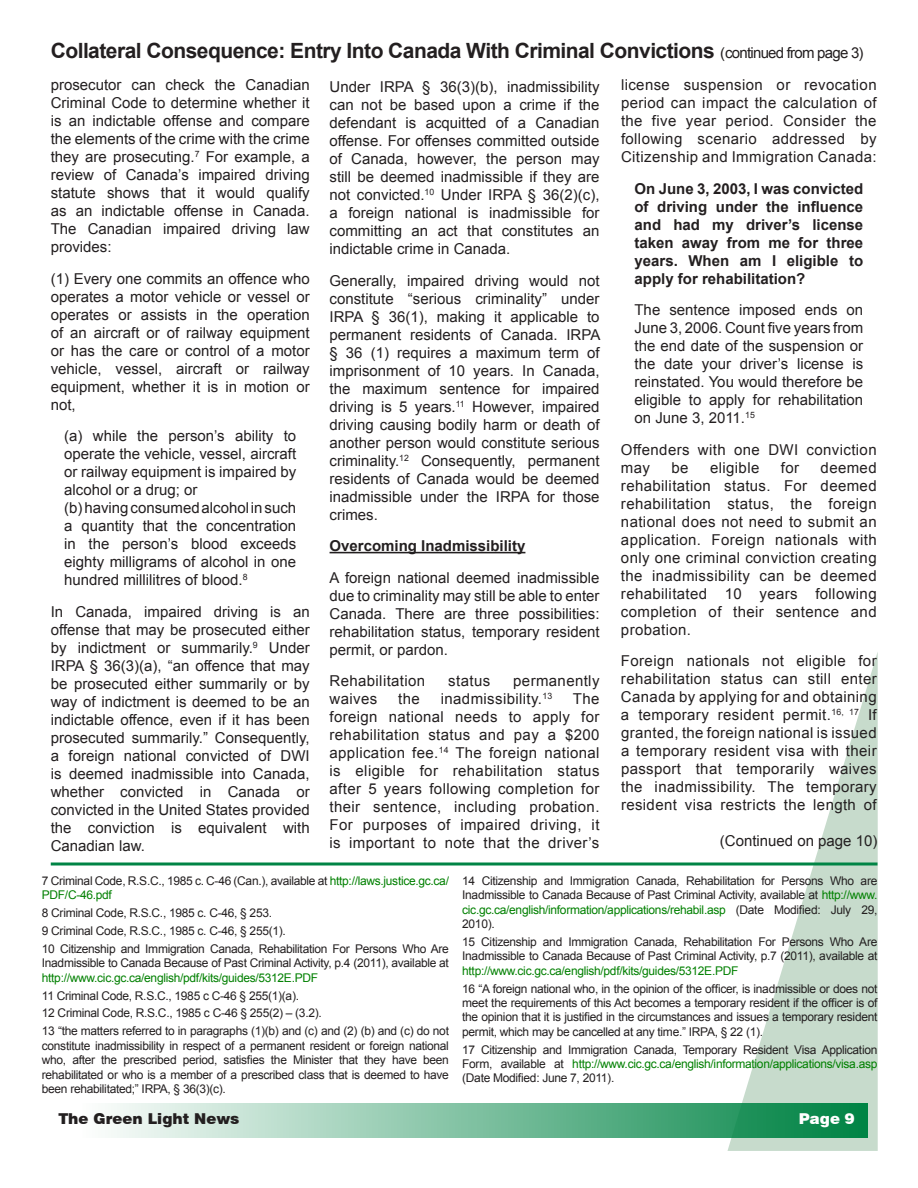
<style>
.page{position:relative;width:918px;height:1188px;background:#fff}
.page>*{position:absolute;margin:0;border:0;box-sizing:border-box;transform-origin:0 0}
.t1{font:700 21px "Arial";letter-spacing:-.025em;color:#231f20}
.t2{font:15px/18px "Arial";color:#231f20;text-align:justify}
.t3{font:700 15px/18px "Arial";color:#231f20;text-align:justify}
.t4{font:15px/18px "Arial";letter-spacing:.025em;color:#231f20}
.t5{font:900 15px "Swiss 721 BT";color:#231f20}
.t6{font:900 15px "Swiss 721 BT";color:#fff}
.t7{font:12px/14.4px "Arial";letter-spacing:-.025em;color:#231f20;text-align:justify}
.s1{font-weight:400;font-size:15px}
.s2{font-weight:700}
.s3{color:#008000}
</style>
<div class="page">
<svg style="left:728px;top:652px;width:150px;height:499px"></svg>
<div style="left:82px;top:1103px;width:786px;height:35px;background:linear-gradient(to right,#fffefe,#008242)"></div>
<hr style="left:330px;top:552px;width:195px;height:1px;background:#231f20">
<svg style="left:51px;top:862px;width:826px;height:4px;background:#3ea172"></svg>
<p class="t1" style="left:51px;top:36px;width:814px">Collateral Consequence: Entry Into Canada With Criminal Convictions <span class="s1">(continued from page 3)</span></p>
<p class="t2" style="left:51px;top:76px;width:260px">prosecutor can check the Canadian Criminal Code to determine whether it is an indictable offense and compare the elements of the crime with the crime they are prosecuting.<sup>7</sup> For example, a review of Canada’s impaired driving statute shows that it would qualify as an indictable offense in Canada.<br>The Canadian impaired driving law provides:</p>
<p class="t2" style="left:51px;top:270px;width:260px">(1) Every one commits an offence who operates a motor vehicle or vessel or operates or assists in the operation of an aircraft or of railway equipment or has the care or control of a motor vehicle, vessel, aircraft or railway equipment, whether it is in motion or not,</p>
<p class="t2" style="left:64px;top:427px;width:233px;text-align:left">(a) while the person’s ability to operate the vehicle, vessel, aircraft or railway equipment is impaired by alcohol or a drug; or<br>(b) having consumed alcohol in such a quantity that the concentration in the person’s blood exceeds eighty milligrams of alcohol in one hundred millilitres of blood.<sup>8</sup></p>
<p class="t2" style="left:51px;top:603px;width:260px">In Canada, impaired driving is an offense that may be prosecuted either by indictment or summarily.<sup>9</sup> Under IRPA § 36(3)(a), “an offence that may be prosecuted either summarily or by way of indictment is deemed to be an indictable offence, even if it has been prosecuted summarily.” Consequently, a foreign national convicted of DWI is deemed inadmissible into Canada, whether convicted in Canada or convicted in the United States provided the conviction is equivalent with Canadian law.</p>
<p class="t2" style="left:330px;top:78px;width:272px">Under IRPA § 36(3)(b), inadmissibility can not be based upon a crime if the defendant is acquitted of a Canadian offense. For offenses committed outside of Canada, however, the person may still be deemed inadmissible if they are not convicted.<sup>10</sup> Under IRPA § 36(2)(c), a foreign national is inadmissible for committing an act that constitutes an indictable crime in Canada.</p>
<p class="t2" style="left:330px;top:271px;width:272px">Generally, impaired driving would not constitute “serious criminality” under IRPA § 36(1), making it applicable to permanent residents of Canada. IRPA § 36 (1) requires a maximum term of imprisonment of 10 years. In Canada, the maximum sentence for impaired driving is 5 years.<sup>11</sup> However, impaired driving causing bodily harm or death of another person would constitute serious criminality.<sup>12</sup> Consequently, permanent residents of Canada would be deemed inadmissible under the IRPA for those crimes.</p>
<p class="t2" style="left:330px;top:530px;width:271px;line-height:31.5px"><span class="s2">Overcoming Inadmissibility<br></span>A foreign national deemed inadmissible</p>
<p class="t2" style="left:330px;top:586px;width:271px">due to criminality may still be able to enter Canada. There are three possibilities: rehabilitation status, temporary resident permit, or pardon.</p>
<p class="t4" style="left:330px;top:672px;width:97px">Rehabilitation</p>
<p class="t2" style="left:448px;top:672px;width:43px">status</p>
<p class="t4" style="left:513px;top:672px;width:88px">permanently</p>
<p class="t2" style="left:330px;top:690px;width:49px">waives</p>
<p class="t2" style="left:398px;top:690px;width:23px">the</p>
<p class="t4" style="left:441px;top:690px;width:113px">inadmissibility.<sup>13</sup></p>
<p class="t2" style="left:330px;top:690px;width:271px;text-indent:243px">The foreign national needs to apply for rehabilitation status and pay a $200 application fee.<sup>14</sup> The foreign national is eligible for rehabilitation status after 5 years following completion for their sentence, including probation.<br>For purposes of impaired driving, it is important to note that the driver’s</p>
<p class="t2" style="left:621px;top:76px;width:257px">license suspension or revocation period can impact the calculation of the five year period. Consider the following scenario addressed by Citizenship and Immigration Canada:</p>
<p class="t3" style="left:635px;top:180px;width:230px">On June 3, 2003, I was convicted of driving under the influence and had my driver’s license taken away from me for three years. When am I eligible to apply for rehabilitation?</p>
<p class="t2" style="left:635px;top:301px;width:230px">The sentence imposed ends on June 3, 2006. Count five years from the end date of the suspension or the date your driver’s license is reinstated. You would therefore be eligible to apply for rehabilitation on June 3, 2011.<sup>15</sup></p>
<p class="t4" style="left:621px;top:441px;width:257px">Offenders with one DWI conviction may</p>
<p class="t2" style="left:672px;top:459px;width:19px">be</p>
<p class="t4" style="left:710px;top:459px;width:51px">eligible</p>
<p class="t2" style="left:781px;top:459px;width:20px">for</p>
<p class="t2" style="left:621px;top:459px;width:257px;text-indent:200px">deemed rehabilitation status. For deemed rehabilitation status, the foreign national does not need to submit an application. Foreign nationals with only one criminal conviction creating the inadmissibility can be deemed rehabilitated 10 years following completion of their sentence and probation.</p>
<p class="t2" style="left:621px;top:652px;width:257px">Foreign nationals not eligible for rehabilitation status can still enter Canada by applying for and obtaining a temporary resident permit.<sup>16,</sup> <sup>17</sup> If granted, the foreign national is issued a temporary resident visa with their passport that temporarily waives the inadmissibility. The temporary resident visa restricts the length of</p>
<p class="t2" style="left:720px;top:831px;width:159px">(Continued on page 10)</p>
<p class="t7" style="left:42px;top:873px;width:409px">7 Criminal Code, R.S.C., 1985 c. C-46 (Can.), available at <span class="s3">http://laws.justice.gc.ca/<br>PDF/C-46.pdf</span></p>
<p class="t7" style="left:42px;top:904px;width:409px;line-height:17.9px;text-align:left">8 Criminal Code, R.S.C., 1985 c. C-46, § 253.<br>9 Criminal Code, R.S.C., 1985 c. C-46, § 255(1).<br>10 Citizenship and Immigration Canada, Rehabilitation For Persons Who Are</p>
<p class="t7" style="left:42px;top:956px;width:409px">Inadmissible to Canada Because of Past Criminal Activity, p.4 (2011), available at <span class="s3">http://www.cic.gc.ca/english/pdf/kits/guides/5312E.PDF</span></p>
<p class="t7" style="left:42px;top:986px;width:409px;line-height:17.9px;text-align:left">11 Criminal Code, R.S.C., 1985 c C-46 § 255(1)(a).<br>12 Criminal Code, R.S.C., 1985 c C-46 § 255(2) – (3.2).<br>13 “the matters referred to in paragraphs (1)(b) and (c) and (2) (b) and (c) do not</p>
<p class="t7" style="left:42px;top:1038px;width:409px">constitute inadmissibility in respect of a permanent resident or foreign national who, after the prescribed period, satisfies the Minister that they have been rehabilitated or who is a member of a prescribed class that is deemed to have been rehabilitated;” IRPA, § 36(3)(c).</p>
<p class="t7" style="left:462px;top:873px;width:417px">14 Citizenship and Immigration Canada, Rehabilitation for Persons Who are Inadmissible to Canada Because of Past Criminal Activity, available at <span class="s3">http://www. cic.gc.ca/english/information/applications/rehabil.asp</span> (Date Modified: July 29, 2010).</p>
<p class="t7" style="left:462px;top:934px;width:417px">15 Citizenship and Immigration Canada, Rehabilitation For Persons Who Are Inadmissible to Canada Because of Past Criminal Activity, p.7 (2011), available at <span class="s3">http://www.cic.gc.ca/english/pdf/kits/guides/5312E.PDF</span></p>
<p class="t7" style="left:462px;top:981px;width:417px">16 “A foreign national who, in the opinion of the officer, is inadmissible or does not meet the requirements of this Act becomes a temporary resident if the officer is of the opinion that it is justified in the circumstances and issues a temporary resident permit, which may be cancelled at any time.” IRPA, § 22 (1).</p>
<p class="t7" style="left:462px;top:1042px;width:417px">17 Citizenship and Immigration Canada, Temporary Resident Visa Application Form, available at <span class="s3">http://www.cic.gc.ca/english/information/applications/visa.asp </span>(Date Modified: June 7, 2011).</p>
<p class="t5" style="left:58px;top:1110px;width:183px">The Green Light News</p>
<p class="t6" style="left:799px;top:1110px;width:57px">Page 9</p>
</div>
